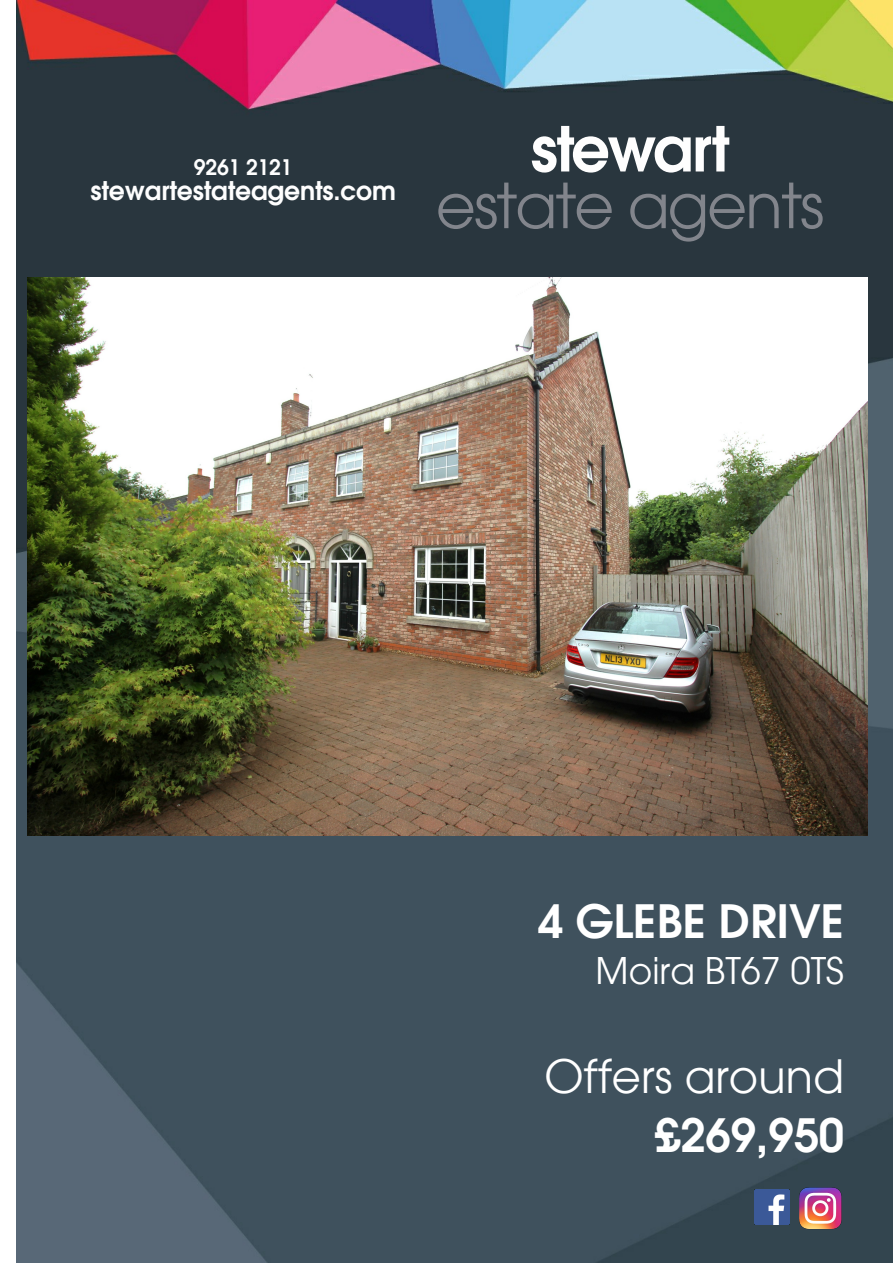
<style>
.page{position:relative;width:893px;height:1263px;background:#fff}
.page>*{position:absolute;margin:0;border:0;box-sizing:border-box;transform-origin:0 0}
.t1{font:61.35px "Avant Garde";letter-spacing:-.03em;color:#82858c}
.t2{font:600 61.35px "Avant Garde";letter-spacing:-.04em;color:#fefefe}
.t3{font:600 45px "Avant Garde";color:#fff}
.t4{font:45px "Avant Garde";color:#fff}
.t5{font:36px "Avant Garde";color:#fff}
.t6{font:600 25.2px "Avant Garde";letter-spacing:-.005em;color:#fefefe}
.t7{font:600 21px "Avant Garde";letter-spacing:-.005em;color:#fefefe}
</style>
<div class="page">
<img style="left:16px;top:1px;width:877px;height:1262px">
<img style="left:27px;top:277px;width:840px;height:558px">
<img style="left:798px;top:1185px;width:46px;height:47px">
<img style="left:754px;top:1190px;width:35px;height:34px">
<p class="t7" style="left:194px;top:159px;width:100px">9261 2121</p>
<p class="t6" style="left:91px;top:181px;width:307px">stewartestateagents.com</p>
<h1 class="t2" style="left:531px;top:125px;width:200px">stewart</h1>
<h1 class="t1" style="left:436px;top:182px;width:389px">estate agents</h1>
<h2 class="t3" style="left:538px;top:905px;width:308px">4 GLEBE DRIVE</h2>
<h3 class="t5" style="left:596px;top:957px;width:250px">Moira BT67 0TS</h3>
<h2 class="t4" style="left:544px;top:1059px;width:301px">Offers around</h2>
<h2 class="t3" style="left:655px;top:1118px;width:190px">£269,950</h2>
</div>
